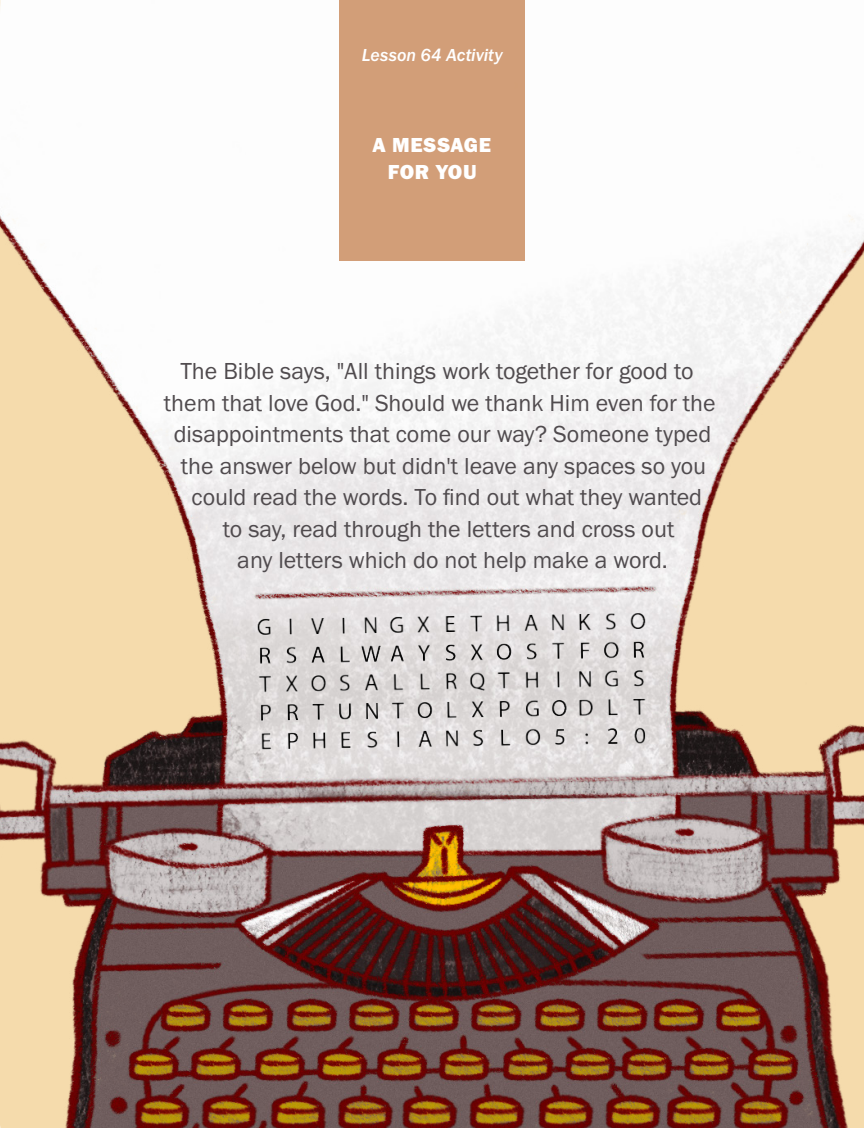
<style>
.page{position:relative;width:864px;height:1128px;background:#fff}
.page>*{position:absolute;margin:0;border:0;box-sizing:border-box;transform-origin:0 0}
.t1{font:24px "Franklin Gothic URW Boo";color:#504b4e}
.A_activity_title{font:21px/27px "Franklin Gothic URW Hea";letter-spacing:.025em;color:#fff;text-align:center}
.A_top_tab_text{font:18px "Franklin Gothic URW Med Ita";color:#fff}
</style>
<div class="page">
<img style="left:0;top:0;width:864px;height:1127px">
<img style="left:257px;top:608px;width:392px;height:142px">
<div style="left:339px;top:0;width:186px;height:261px;background:#d29e78"></div>
<p class="A_top_tab_text" style="left:362px;top:45px;width:142px">Lesson 64 Activity</p>
<p class="A_activity_title" style="left:373px;top:131px;width:120px">A MESSAGE<br>FOR YOU</p>
<p class="t1" style="left:180px;top:356px;width:515px">The Bible says, "All things work together for good to</p>
<p class="t1" style="left:164px;top:388px;width:553px">them that love God." Should we thank Him even for the</p>
<p class="t1" style="left:174px;top:419px;width:539px">disappointments that come our way? Someone typed</p>
<p class="t1" style="left:181px;top:451px;width:527px">the answer below but didn't leave any spaces so you</p>
<p class="t1" style="left:192px;top:482px;width:512px">could read the words. To find out what they wanted</p>
<p class="t1" style="left:223px;top:514px;width:453px">to say, read through the letters and cross out</p>
<p class="t1" style="left:237px;top:545px;width:432px">any letters which do not help make a word.</p>
</div>
